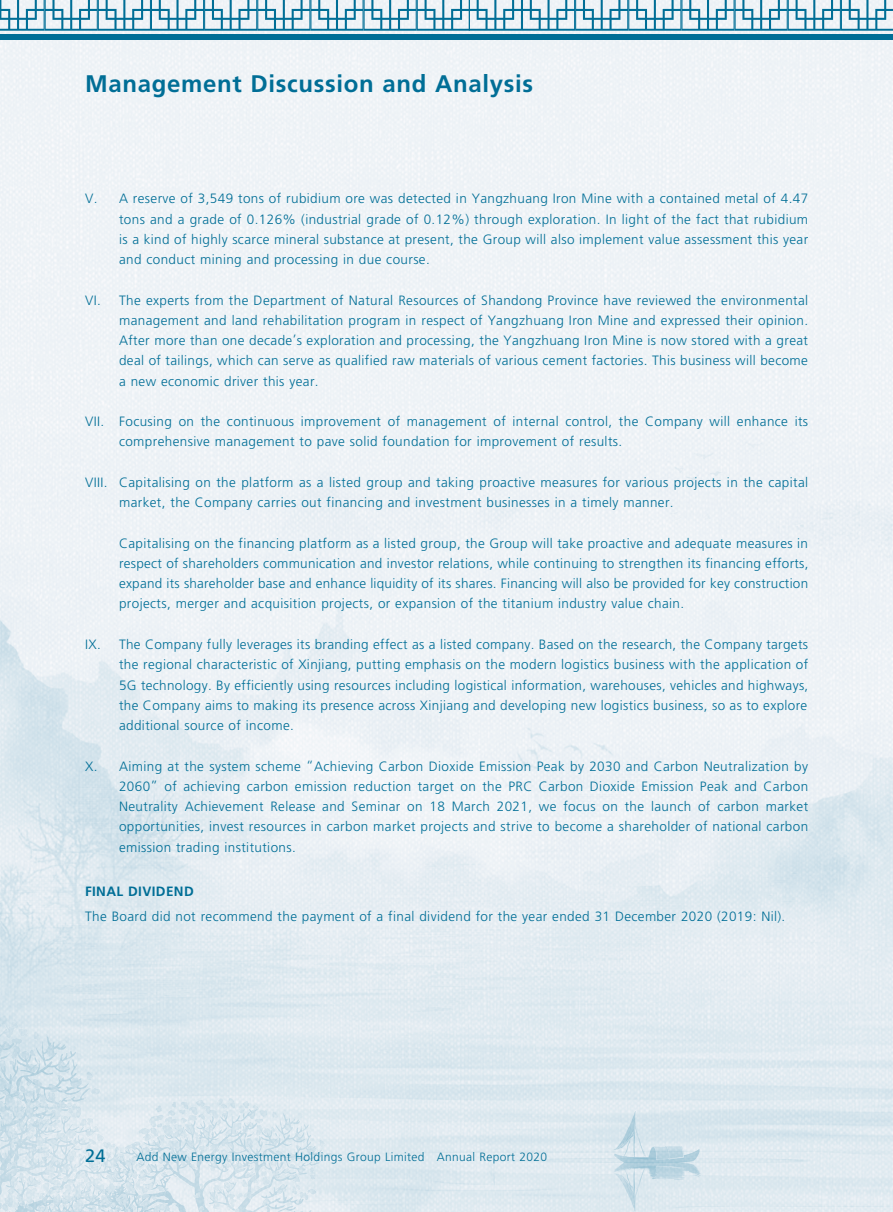
<style>
.page{position:relative;width:893px;height:1212px;background:#fff}
.page>*{position:absolute;margin:0;border:0;box-sizing:border-box;transform-origin:0 0}
.t1{font:700 24px "Frutiger LT Std";letter-spacing:.03em;color:#006e96}
.t2{font:18px "Frutiger LT Std";color:#006e96}
.t3{font:300 13.5px/20.2px "Frutiger LT Std";letter-spacing:.03em;color:#006e96;text-align:justify}
.t4{font:700 13.5px "Frutiger LT Std";letter-spacing:.03em;color:#006e96}
.t5{font:300 12px "Frutiger LT Std";letter-spacing:.03em;color:#006e96}
</style>
<div class="page">
<img style="left:0;top:31px;width:893px;height:1181px">
<div style="left:417px;top:34px;width:53px;height:6px;background:#006e96"></div>
<div style="left:364px;top:34px;width:53px;height:6px;background:#006e96"></div>
<div style="left:310px;top:34px;width:54px;height:6px;background:#006e96"></div>
<div style="left:257px;top:34px;width:53px;height:6px;background:#006e96"></div>
<div style="left:204px;top:34px;width:53px;height:6px;background:#006e96"></div>
<div style="left:151px;top:34px;width:53px;height:6px;background:#006e96"></div>
<div style="left:98px;top:34px;width:53px;height:6px;background:#006e96"></div>
<div style="left:45px;top:34px;width:53px;height:6px;background:#006e96"></div>
<div style="left:0;top:34px;width:45px;height:6px;background:#006e96"></div>
<div style="left:841px;top:34px;width:52px;height:6px;background:#006e96"></div>
<div style="left:788px;top:34px;width:53px;height:6px;background:#006e96"></div>
<div style="left:735px;top:34px;width:53px;height:6px;background:#006e96"></div>
<div style="left:681px;top:34px;width:54px;height:6px;background:#006e96"></div>
<div style="left:628px;top:34px;width:53px;height:6px;background:#006e96"></div>
<div style="left:575px;top:34px;width:53px;height:6px;background:#006e96"></div>
<div style="left:522px;top:34px;width:53px;height:6px;background:#006e96"></div>
<div style="left:469px;top:34px;width:53px;height:6px;background:#006e96"></div>
<svg style="left:0;top:0;width:893px;height:31px"></svg>
<h1 class="t1" style="left:85px;top:69px;width:450px">Management Discussion and Analysis</h1>
<p class="t3" style="left:119px;top:189px;width:691px;text-indent:-34px">V. A reserve of 3,549 tons of rubidium ore was detected in Yangzhuang Iron Mine with a contained metal of 4.47 tons and a grade of 0.126% (industrial grade of 0.12%) through exploration. In light of the fact that rubidium is a kind of highly scarce mineral substance at present, the Group will also implement value assessment this year and conduct mining and processing in due course.</p>
<p class="t3" style="left:119px;top:290px;width:691px;text-indent:-34px">VI. The experts from the Department of Natural Resources of Shandong Province have reviewed the environmental management and land rehabilitation program in respect of Yangzhuang Iron Mine and expressed their opinion.<br>After more than one decade’s exploration and processing, the Yangzhuang Iron Mine is now stored with a great deal of tailings, which can serve as qualified raw materials of various cement factories. This business will become a new economic driver this year.</p>
<p class="t3" style="left:119px;top:412px;width:691px;text-indent:-34px">VII. Focusing on the continuous improvement of management of internal control, the Company will enhance its comprehensive management to pave solid foundation for improvement of results.</p>
<p class="t3" style="left:119px;top:472px;width:691px;text-indent:-34px">VIII. Capitalising on the platform as a listed group and taking proactive measures for various projects in the capital market, the Company carries out financing and investment businesses in a timely manner.</p>
<p class="t3" style="left:119px;top:533px;width:691px">Capitalising on the financing platform as a listed group, the Group will take proactive and adequate measures in respect of shareholders communication and investor relations, while continuing to strengthen its financing efforts, expand its shareholder base and enhance liquidity of its shares. Financing will also be provided for key construction projects, merger and acquisition projects, or expansion of the titanium industry value chain.</p>
<p class="t3" style="left:119px;top:634px;width:691px;text-indent:-34px">IX. The Company fully leverages its branding effect as a listed company. Based on the research, the Company targets the regional characteristic of Xinjiang, putting emphasis on the modern logistics business with the application of 5G technology. By efficiently using resources including logistical information, warehouses, vehicles and highways, the Company aims to making its presence across Xinjiang and developing new logistics business, so as to explore additional source of income.</p>
<p class="t3" style="left:119px;top:756px;width:691px;text-indent:-34px">X. Aiming at the system scheme “Achieving Carbon Dioxide Emission Peak by 2030 and Carbon Neutralization by 2060” of achieving carbon emission reduction target on the PRC Carbon Dioxide Emission Peak and Carbon Neutrality Achievement Release and Seminar on 18 March 2021, we focus on the launch of carbon market opportunities, invest resources in carbon market projects and strive to become a shareholder of national carbon emission trading institutions.</p>
<p class="t4" style="left:85px;top:884px;width:110px">FINAL DIVIDEND</p>
<p class="t3" style="left:85px;top:906px;width:702px">The Board did not recommend the payment of a final dividend for the year ended 31 December 2020 (2019: Nil).</p>
<h2 class="t2" style="left:85px;top:1145px;width:22px">24</h2>
<p class="t5" style="left:137px;top:1150px;width:412px">Add New Energy Investment Holdings Group Limited Annual Report 2020</p>
</div>
